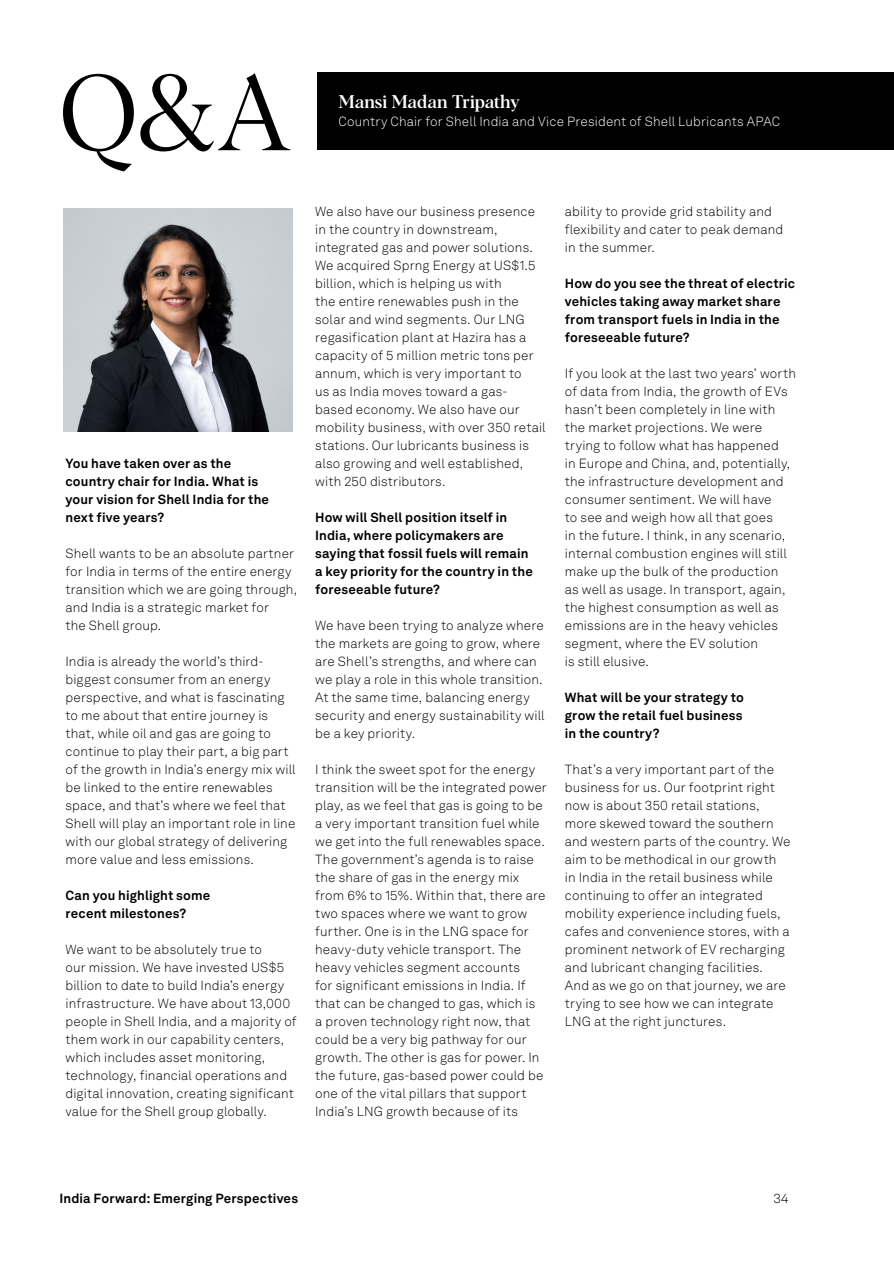
<style>
.page{position:relative;width:894px;height:1263px;background:#fff}
.page>*{position:absolute;margin:0;border:0;box-sizing:border-box;transform-origin:0 0}
.t1{font:300 105px "Albra";color:#000}
.t2{font:500 18px "Albra";letter-spacing:-.01em;color:#fff}
.t3{font:300 13.2px/18px "Akkurat LL";letter-spacing:.01em;color:#000}
.t4{font:700 13.2px/18px "Akkurat LL";letter-spacing:.01em;color:#000}
.t5{font:300 13.2px "Akkurat LL";letter-spacing:.01em;color:#fff}
</style>
<div class="page">
<img style="left:64px;top:209px;width:228px;height:222px">
<div style="left:317px;top:72px;width:576px;height:78px;background:#000"></div>
<h1 class="t1" style="left:59px;top:37px;width:234px">Q&amp;A</h1>
<p class="t4" style="left:65px;top:454px;width:205px">You have taken over as the country chair for India. What is your vision for Shell India for the next five years?</p>
<p class="t3" style="left:65px;top:544px;width:233px">Shell wants to be an absolute partner for India in terms of the entire energy transition which we are going through, and India is a strategic market for<br>the Shell group.</p>
<p class="t3" style="left:65px;top:652px;width:231px">India is already the world’s third&shy;biggest consumer from an energy perspective, and what is fascinating to me about that entire journey is that, while oil and gas are going to continue to play their part, a big part of the growth in India’s energy mix will be linked to the entire renewables space, and that’s where we feel that Shell will play an important role in line with our global strategy of delivering more value and less emissions.</p>
<p class="t4" style="left:65px;top:885px;width:146px">Can you highlight some recent milestones?</p>
<p class="t3" style="left:65px;top:940px;width:232px">We want to be absolutely true to<br>our mission. We have invested US$5 billion to date to build India’s energy infrastructure. We have about 13,000 people in Shell India, and a majority of them work in our capability centers, which includes asset monitoring, technology, financial operations and digital innovation, creating significant value for the Shell group globally.</p>
<h2 class="t2" style="left:338px;top:89px;width:183px">Mansi Madan Tripathy</h2>
<p class="t5" style="left:338px;top:112px;width:443px">Country Chair for Shell India and Vice President of Shell Lubricants APAC</p>
<p class="t3" style="left:315px;top:202px;width:232px">We also have our business presence in the country in downstream, integrated gas and power solutions.<br>We acquired Sprng Energy at US$1.5 billion, which is helping us with<br>the entire renewables push in the solar and wind segments. Our LNG regasification plant at Hazira has a capacity of 5 million metric tons per annum, which is very important to<br>us as India moves toward a gas&shy;based economy. We also have our mobility business, with over 350 retail stations. Our lubricants business is also growing and well established, with 250 distributors.</p>
<p class="t4" style="left:315px;top:507px;width:219px">How will Shell position itself in<br>India, where policymakers are saying that fossil fuels will remain a key priority for the country in the foreseeable future?</p>
<p class="t3" style="left:315px;top:616px;width:231px">We have been trying to analyze where the markets are going to grow, where are Shell’s strengths, and where can we play a role in this whole transition.<br>At the same time, balancing energy security and energy sustainability will be a key priority.</p>
<p class="t3" style="left:315px;top:760px;width:233px">I think the sweet spot for the energy transition will be the integrated power play, as we feel that gas is going to be a very important transition fuel while we get into the full renewables space.<br>The government’s agenda is to raise the share of gas in the energy mix from 6% to 15%. Within that, there are two spaces where we want to grow further. One is in the LNG space for heavy-duty vehicle transport. The heavy vehicles segment accounts<br>for significant emissions in India. If that can be changed to gas, which is<br>a proven technology right now, that could be a very big pathway for our growth. The other is gas for power. In the future, gas-based power could be one of the vital pillars that support India’s LNG growth because of its</p>
<p class="t3" style="left:564px;top:202px;width:220px">ability to provide grid stability and flexibility and cater to peak demand in the summer.</p>
<p class="t4" style="left:564px;top:273px;width:232px">How do you see the threat of electric vehicles taking away market share from transport fuels in India in the foreseeable future?</p>
<p class="t3" style="left:564px;top:364px;width:232px">If you look at the last two years’ worth of data from India, the growth of EVs hasn’t been completely in line with the market projections. We were trying to follow what has happened<br>in Europe and China, and, potentially, the infrastructure development and consumer sentiment. We will have<br>to see and weigh how all that goes<br>in the future. I think, in any scenario, internal combustion engines will still make up the bulk of the production<br>as well as usage. In transport, again, the highest consumption as well as emissions are in the heavy vehicles segment, where the EV solution<br>is still elusive.</p>
<p class="t4" style="left:564px;top:687px;width:180px;text-align:justify">What will be your strategy to grow the retail fuel business in the country?</p>
<p class="t3" style="left:564px;top:760px;width:227px">That’s a very important part of the business for us. Our footprint right now is about 350 retail stations, more skewed toward the southern and western parts of the country. We aim to be methodical in our growth in India in the retail business while continuing to offer an integrated mobility experience including fuels, cafes and convenience stores, with a prominent network of EV recharging and lubricant changing facilities.<br>And as we go on that journey, we are trying to see how we can integrate LNG at the right junctures.</p>
<p class="t4" style="left:59px;top:1188px;width:240px">India Forward: Emerging Perspectives</p>
<p class="t3" style="left:773px;top:1189px;width:17px">34</p>
</div>
